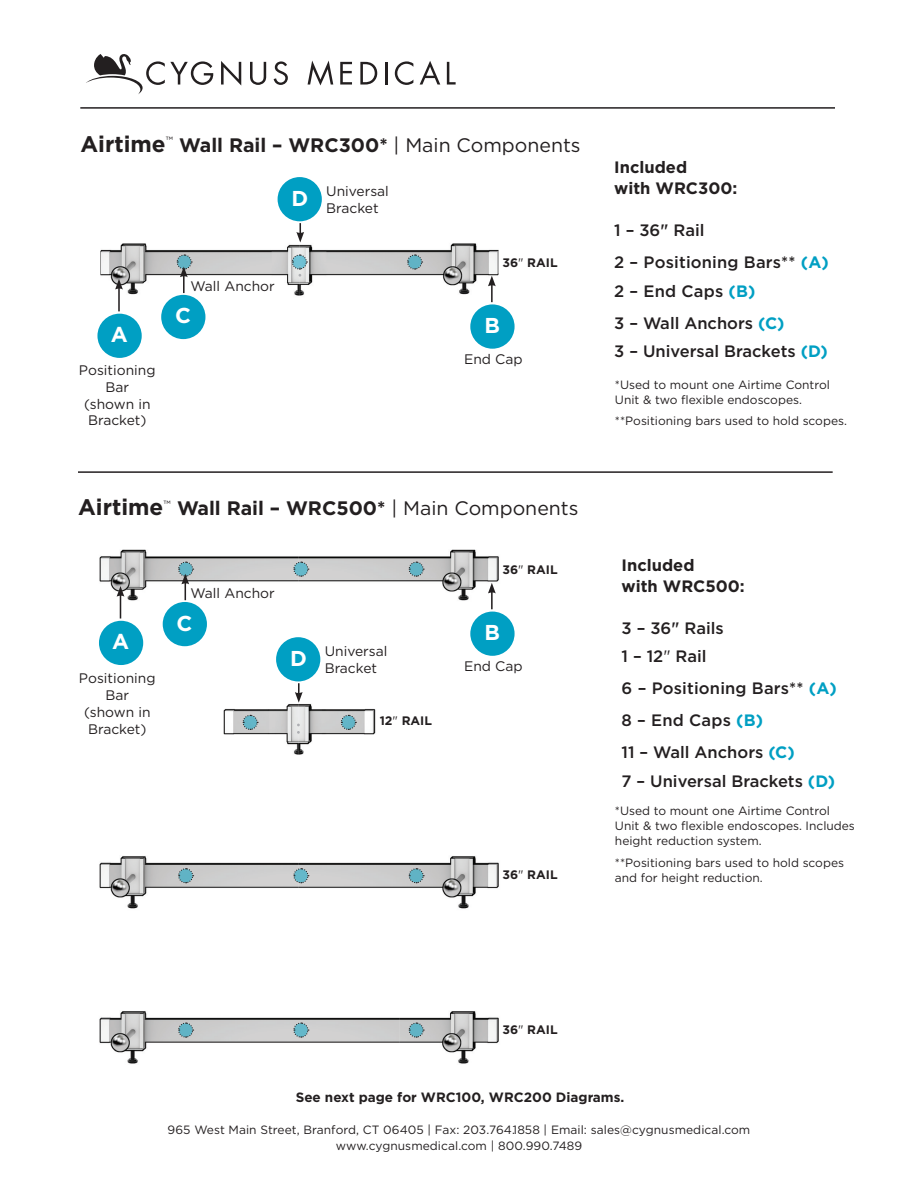
<style>
.page{position:relative;width:918px;height:1188px;background:#fff}
.page>*{position:absolute;margin:0;border:0;box-sizing:border-box;transform-origin:0 0}
.t1{font:700 21.45px "Gotham";color:#fff}
.t2{font:700 19.5px "Gotham";color:#231f20}
.t3{font:500 16.5px/32px "Gotham";color:#231f20}
.t4{font:700 16.5px/21px "Gotham";color:#231f20}
.t5{font:13.8px/17px "Gotham";color:#231f20}
.t6{font:700 13.5px "Gotham";color:#231f20}
.t7{font:700 12.3px "Gotham";color:#231f20}
.t8{font:12px/15px "Gotham";color:#231f20}
.s1{font-size:22.5px}
.s2{font-weight:400}
.s3{font-weight:700;color:#009fc3}
</style>
<div class="page">
<img style="left:100px;top:177px;width:399px;height:181px">
<img style="left:99px;top:549px;width:401px;height:515px">
<svg style="left:221px;top:61px;width:20px;height:24px"></svg>
<svg style="left:250px;top:62px;width:16px;height:23px"></svg>
<svg style="left:274px;top:61px;width:14px;height:24px"></svg>
<svg style="left:308px;top:61px;width:25px;height:24px"></svg>
<svg style="left:340px;top:62px;width:12px;height:23px"></svg>
<svg style="left:360px;top:62px;width:17px;height:23px"></svg>
<hr style="left:385px;top:62px;width:2px;height:23px;background:#231f20">
<svg style="left:395px;top:61px;width:18px;height:24px"></svg>
<svg style="left:420px;top:61px;width:20px;height:24px"></svg>
<svg style="left:447px;top:62px;width:9px;height:23px"></svg>
<svg style="left:86px;top:54px;width:127px;height:40px"></svg>
<hr style="left:78px;top:471px;width:755px;height:2px;background:#231f20">
<div style="left:99px;top:621px;width:44px;height:44px;background:#009fc3;border-radius:50%"></div>
<div style="left:97px;top:314px;width:45px;height:44px;background:#009fc3;border-radius:50%"></div>
<div style="left:163px;top:602px;width:44px;height:44px;background:#009fc3;border-radius:50%"></div>
<div style="left:161px;top:295px;width:44px;height:44px;background:#009fc3;border-radius:50%"></div>
<svg style="left:177px;top:868px;width:17px;height:16px"></svg>
<svg style="left:177px;top:1022px;width:17px;height:16px"></svg>
<svg style="left:242px;top:714px;width:16px;height:17px"></svg>
<svg style="left:293px;top:561px;width:16px;height:16px"></svg>
<svg style="left:293px;top:868px;width:16px;height:16px"></svg>
<svg style="left:293px;top:1022px;width:16px;height:16px"></svg>
<svg style="left:340px;top:714px;width:17px;height:17px"></svg>
<svg style="left:408px;top:561px;width:16px;height:16px"></svg>
<svg style="left:406px;top:254px;width:17px;height:16px"></svg>
<svg style="left:408px;top:868px;width:16px;height:16px"></svg>
<svg style="left:408px;top:1022px;width:16px;height:16px"></svg>
<div style="left:276px;top:637px;width:44px;height:44px;background:#009fc3;border-radius:50%"></div>
<svg style="left:177px;top:561px;width:17px;height:39px"></svg>
<svg style="left:176px;top:254px;width:16px;height:39px"></svg>
<svg style="left:117px;top:586px;width:7px;height:33px"></svg>
<hr style="left:118px;top:287px;width:2px;height:24px;background:#231f20">
<svg style="left:115px;top:279px;width:8px;height:11px"></svg>
<div style="left:470px;top:612px;width:45px;height:44px;background:#009fc3;border-radius:50%"></div>
<svg style="left:488px;top:583px;width:8px;height:26px"></svg>
<div style="left:470px;top:304px;width:45px;height:45px;background:#009fc3;border-radius:50%"></div>
<svg style="left:488px;top:276px;width:8px;height:26px"></svg>
<svg style="left:295px;top:683px;width:8px;height:20px"></svg>
<div style="left:278px;top:177px;width:44px;height:44px;background:#009fc3;border-radius:50%"></div>
<svg style="left:296px;top:223px;width:8px;height:20px"></svg>
<svg style="left:297px;top:724px;width:3px;height:10px"></svg>
<hr style="left:80px;top:107px;width:755px;height:2px;background:#231f20">
<svg style="left:291px;top:254px;width:17px;height:23px"></svg>
<h2 class="t2" style="left:81px;top:132px;width:502px"><span class="s1">Airtime</span><sup>™</sup> Wall Rail – WRC300* <span class="s2">| Main Components</span></h2>
<h1 class="t1" style="left:292px;top:184px;width:18px">D</h1>
<p class="t5" style="left:326px;top:183px;width:64px">Universal<br>Bracket</p>
<h1 class="t1" style="left:111px;top:320px;width:18px">A</h1>
<p class="t5" style="left:79px;top:361px;width:78px;text-align:center">Positioning<br>Bar (shown in<br>Bracket)</p>
<p class="t5" style="left:191px;top:278px;width:86px">Wall Anchor</p>
<h1 class="t1" style="left:175px;top:302px;width:17px">C</h1>
<p class="t7" style="left:502px;top:254px;width:57px">36<span class="s2">"</span> RAIL</p>
<h1 class="t1" style="left:484px;top:311px;width:17px">B</h1>
<p class="t5" style="left:464px;top:350px;width:60px">End Cap</p>
<h2 class="t2" style="left:78px;top:495px;width:502px"><span class="s1">Airtime</span><sup>™</sup> Wall Rail – WRC500* <span class="s2">| Main Components</span></h2>
<h1 class="t1" style="left:112px;top:628px;width:18px">A</h1>
<p class="t5" style="left:79px;top:669px;width:78px;text-align:center">Positioning<br>Bar (shown in<br>Bracket)</p>
<p class="t5" style="left:191px;top:585px;width:86px">Wall Anchor</p>
<h1 class="t1" style="left:177px;top:609px;width:17px">C</h1>
<h1 class="t1" style="left:290px;top:645px;width:18px">D</h1>
<p class="t5" style="left:325px;top:643px;width:64px">Universal<br>Bracket</p>
<p class="t7" style="left:380px;top:713px;width:54px">12<span class="s2">"</span> RAIL</p>
<p class="t7" style="left:502px;top:561px;width:57px">36<span class="s2">"</span> RAIL</p>
<h1 class="t1" style="left:484px;top:618px;width:17px">B</h1>
<p class="t5" style="left:464px;top:658px;width:60px">End Cap</p>
<p class="t7" style="left:502px;top:867px;width:57px">36<span class="s2">"</span> RAIL</p>
<h3 class="t4" style="left:614px;top:157px;width:125px">Included<br>with WRC300:</h3>
<h3 class="t3" style="left:614px;top:214px;width:216px">1 – 36" Rail<br>2 – Positioning Bars** <span class="s3">(A)</span></h3>
<h3 class="t3" style="left:614px;top:275px;width:172px">2 – End Caps <span class="s3">(B)<br></span>3 – Wall Anchors <span class="s3">(C)</span></h3>
<h3 class="t3" style="left:614px;top:335px;width:215px">3 – Universal Brackets <span class="s3">(D)</span></h3>
<p class="t8" style="left:615px;top:377px;width:217px">*Used to mount one Airtime Control<br>Unit &amp; two flexible endoscopes.</p>
<p class="t8" style="left:615px;top:413px;width:234px">**Positioning bars used to hold scopes.</p>
<h3 class="t4" style="left:622px;top:554px;width:125px">Included<br>with WRC500:</h3>
<h3 class="t3" style="left:622px;top:613px;width:104px;line-height:28.5px">3 – 36" Rails<br>1 – 12<span class="s2">"</span> Rail</h3>
<h3 class="t3" style="left:622px;top:672px;width:217px">6 – Positioning Bars** <span class="s3">(A)<br></span>8 – End Caps <span class="s3">(B)<br></span>11 – Wall Anchors <span class="s3">(C)</span></h3>
<h3 class="t3" style="left:622px;top:765px;width:215px">7 – Universal Brackets <span class="s3">(D)</span></h3>
<p class="t8" style="left:615px;top:803px;width:241px">*Used to mount one Airtime Control<br>Unit &amp; two flexible endoscopes. Includes height reduction system.</p>
<p class="t8" style="left:615px;top:855px;width:231px">**Positioning bars used to hold scopes and for height reduction.</p>
<p class="t7" style="left:502px;top:1021px;width:57px">36<span class="s2">"</span> RAIL</p>
<p class="t6" style="left:296px;top:1088px;width:330px">See next page for WRC100, WRC200 Diagrams.</p>
<p class="t8" style="left:168px;top:1121px;width:584px;line-height:16.5px;text-align:center">965 West Main Street, Branford, CT 06405 | Fax: 203.764.1858 | Email: sales@cygnusmedical.com www.cygnusmedical.com | 800.990.7489</p>
</div>
